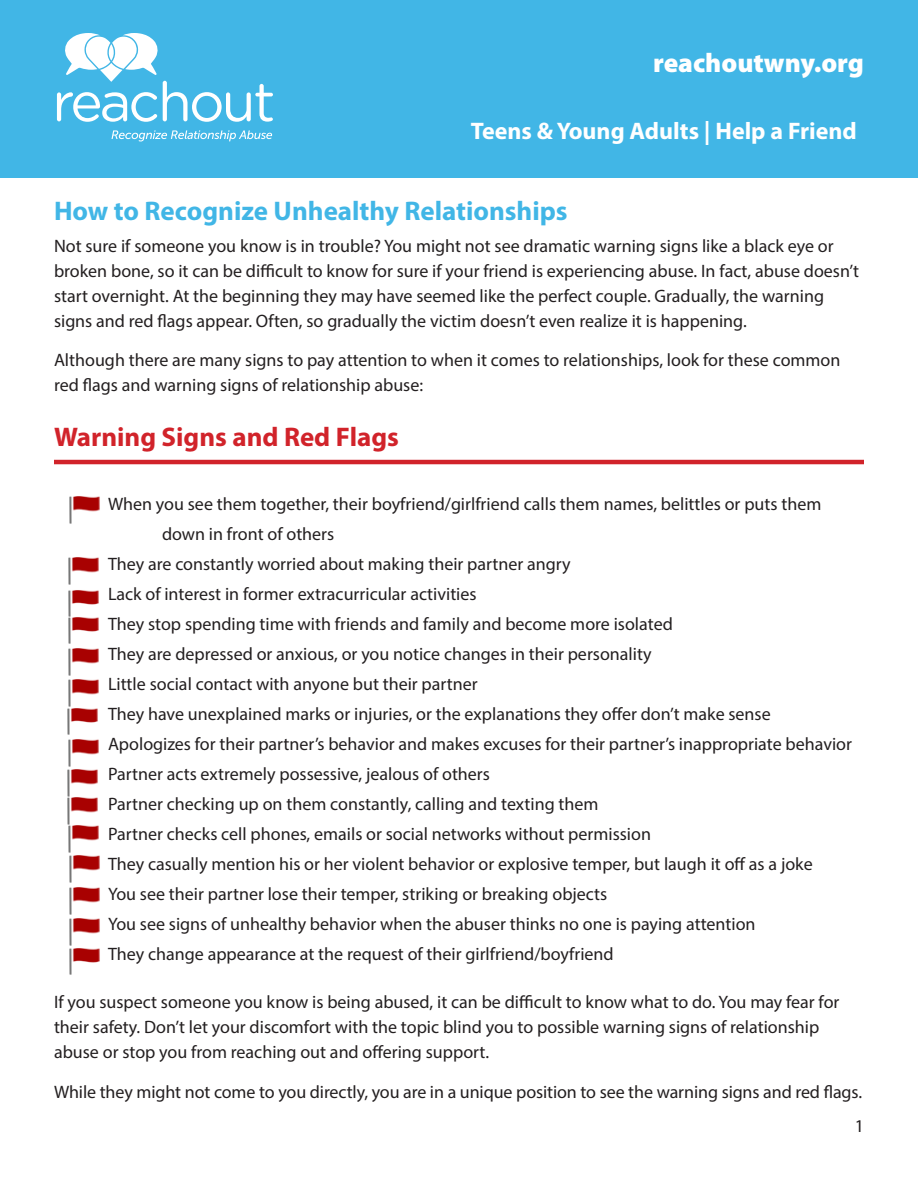
<style>
.page{position:relative;width:918px;height:1188px;background:#fff}
.page>*{position:absolute;margin:0;border:0;box-sizing:border-box;transform-origin:0 0}
.t1{font:700 27px "Myriad Pro";color:#41b6e6}
.t2{font:700 27px "Myriad Pro";color:#d1232a}
.t3{font:900 27px "Myriad Pro";color:#fff}
.t4{font:700 24px "Myriad Pro";color:#fff}
.t5{font:18px/25.2px "Myriad Pro";color:#231f20}
</style>
<div class="page">
<div style="left:0;top:0;width:918px;height:177px;background:#41b6e6"></div>
<svg style="left:112px;top:130px;width:160px;height:12px"></svg>
<svg style="left:57px;top:33px;width:216px;height:89px"></svg>
<hr style="left:54px;top:460px;width:810px;height:4px;background:#d1232a">
<img style="left:68px;top:618px;width:31px;height:26px">
<img style="left:69px;top:496px;width:31px;height:28px">
<img style="left:68px;top:557px;width:31px;height:28px">
<img style="left:68px;top:590px;width:31px;height:28px">
<img style="left:68px;top:648px;width:31px;height:28px">
<img style="left:68px;top:739px;width:31px;height:114px">
<img style="left:69px;top:887px;width:31px;height:28px">
<img style="left:69px;top:918px;width:31px;height:57px">
<img style="left:69px;top:855px;width:31px;height:28px">
<img style="left:68px;top:679px;width:31px;height:56px">
<p class="t3" style="left:653px;top:45px;width:212px">reachoutwny.org</p>
<p class="t4" style="left:471px;top:115px;width:388px">Teens &amp; Young Adults | Help a Friend</p>
<p class="t1" style="left:54px;top:194px;width:515px">How to Recognize Unhealthy Relationships</p>
<p class="t5" style="left:54px;top:233px;width:806px">Not sure if someone you know is in trouble? You might not see dramatic warning signs like a black eye or broken bone, so it can be difficult to know for sure if your friend is experiencing abuse. In fact, abuse doesn’t start overnight. At the beginning they may have seemed like the perfect couple. Gradually, the warning signs and red flags appear. Often, so gradually the victim doesn’t even realize it is happening.</p>
<p class="t5" style="left:54px;top:347px;width:788px">Although there are many signs to pay attention to when it comes to relationships, look for these common red flags and warning signs of relationship abuse:</p>
<p class="t2" style="left:54px;top:419px;width:346px">Warning Signs and Red Flags</p>
<p class="t5" style="left:108px;top:491px;width:715px">When you see them together, their boyfriend/girlfriend calls them names, belittles or puts them</p>
<p class="t5" style="left:162px;top:521px;width:174px">down in front of others</p>
<p class="t5" style="left:108px;top:551px;width:464px">They are constantly worried about making their partner angry</p>
<p class="t5" style="left:108px;top:581px;width:370px">Lack of interest in former extracurricular activities</p>
<p class="t5" style="left:108px;top:611px;width:566px">They stop spending time with friends and family and become more isolated</p>
<p class="t5" style="left:108px;top:641px;width:545px">They are depressed or anxious, or you notice changes in their personality</p>
<p class="t5" style="left:108px;top:671px;width:371px">Little social contact with anyone but their partner</p>
<p class="t5" style="left:108px;top:701px;width:664px">They have unexplained marks or injuries, or the explanations they offer don’t make sense</p>
<p class="t5" style="left:108px;top:731px;width:746px">Apologizes for their partner’s behavior and makes excuses for their partner’s inappropriate behavior</p>
<p class="t5" style="left:108px;top:761px;width:383px">Partner acts extremely possessive, jealous of others</p>
<p class="t5" style="left:108px;top:791px;width:492px">Partner checking up on them constantly, calling and texting them</p>
<p class="t5" style="left:108px;top:821px;width:545px">Partner checks cell phones, emails or social networks without permission</p>
<p class="t5" style="left:108px;top:851px;width:706px">They casually mention his or her violent behavior or explosive temper, but laugh it off as a joke</p>
<p class="t5" style="left:108px;top:881px;width:501px">You see their partner lose their temper, striking or breaking objects</p>
<p class="t5" style="left:108px;top:911px;width:649px">You see signs of unhealthy behavior when the abuser thinks no one is paying attention</p>
<p class="t5" style="left:108px;top:941px;width:507px">They change appearance at the request of their girlfriend/boyfriend</p>
<p class="t5" style="left:54px;top:989px;width:787px">If you suspect someone you know is being abused, it can be difficult to know what to do. You may fear for their safety. Don’t let your discomfort with the topic blind you to possible warning signs of relationship abuse or stop you from reaching out and offering support.</p>
<p class="t5" style="left:54px;top:1080px;width:810px">While they might not come to you directly, you are in a unique position to see the warning signs and red flags.</p>
<p class="t5" style="left:855px;top:1113px;width:11px">1</p>
</div>
